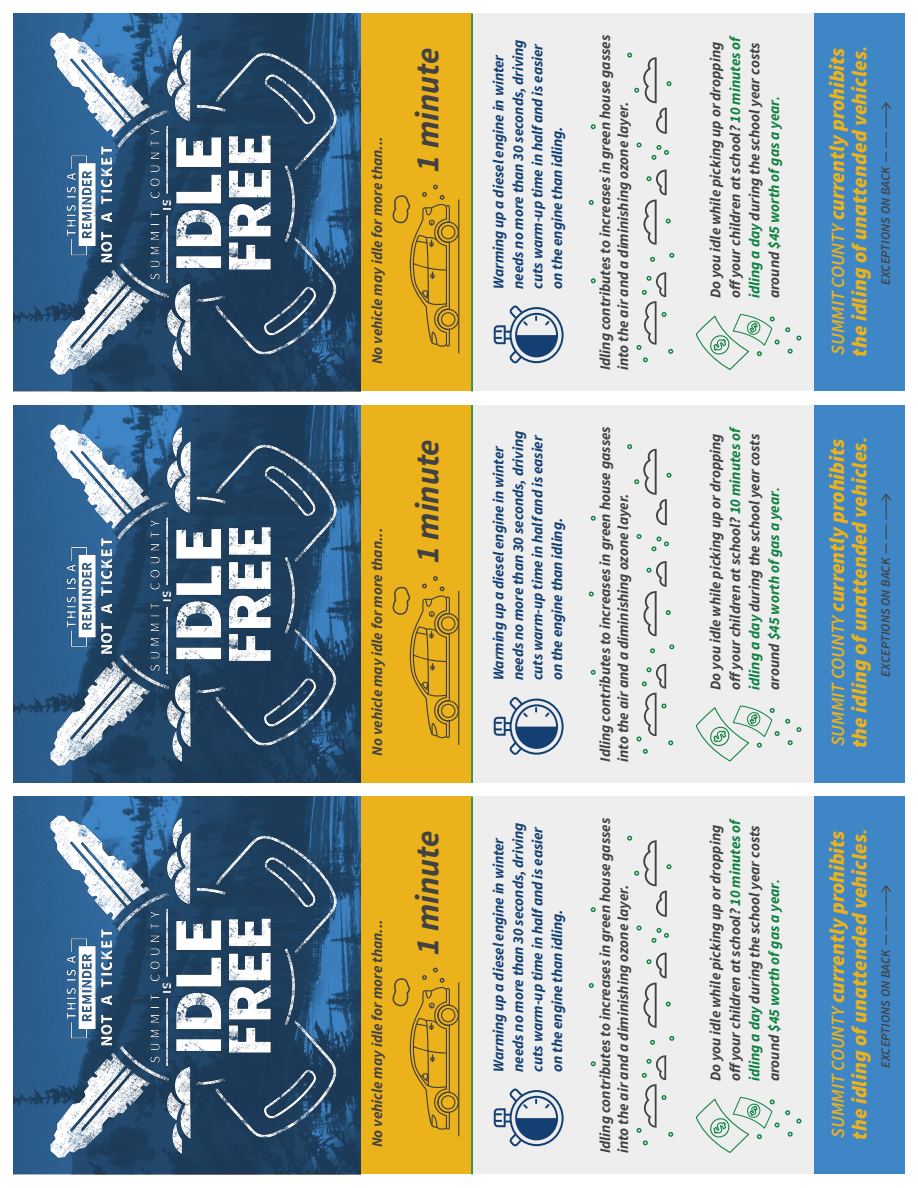
<style>
.page{position:relative;width:918px;height:1188px;background:#fff}
.page>*{position:absolute;margin:0;border:0;box-sizing:border-box;transform-origin:0 0}
.t1{font:italic 700 33px "Source Sans Pro";color:#434242}
.t2{font:italic 900 21px "Source Sans Pro";letter-spacing:.01em;color:#ecb21b}
.t3{font:italic 700 15px/19.5px "Source Sans Pro";color:#434242}
.t4{font:italic 700 15px/19.5px "Source Sans Pro";letter-spacing:-.005em;color:#143f72}
.t5{font:italic 600 12.75px "Source Sans Pro";letter-spacing:.01em;color:#434242}
.s1{color:#0e813f}
.s2{font-size:13.5px;color:#0e813f}
.s3{font-weight:600;font-size:18.75px}
.s4{font-size:16.5px}
</style>
<div class="page">
<div style="left:447px;top:796px;width:458px;height:378px;background:#eeeeef"></div>
<img style="left:14px;top:796px;width:341px;height:378px">
<div style="left:361px;top:796px;width:110px;height:378px;background:#ecb21b"></div>
<hr style="left:471px;top:796px;width:2px;height:378px;background:#0e813f">
<div style="left:815px;top:796px;width:90px;height:378px;background:#3f86c7"></div>
<svg style="left:494px;top:1089px;width:70px;height:57px"></svg>
<hr style="left:458px;top:982px;width:1px;height:155px;background:#434242">
<svg style="left:392px;top:968px;width:67px;height:162px"></svg>
<svg style="left:881px;top:885px;width:10px;height:60px"></svg>
<svg style="left:650px;top:1040px;width:5px;height:5px"></svg>
<svg style="left:669px;top:1036px;width:5px;height:5px"></svg>
<svg style="left:652px;top:928px;width:17px;height:15px"></svg>
<svg style="left:643px;top:953px;width:28px;height:75px"></svg>
<svg style="left:637px;top:926px;width:5px;height:4px"></svg>
<svg style="left:591px;top:907px;width:5px;height:5px"></svg>
<svg style="left:589px;top:983px;width:5px;height:5px"></svg>
<svg style="left:591px;top:1061px;width:5px;height:5px"></svg>
<svg style="left:627px;top:836px;width:44px;height:81px"></svg>
<svg style="left:637px;top:1055px;width:36px;height:90px"></svg>
<svg style="left:695px;top:1097px;width:106px;height:56px"></svg>
<div style="left:447px;top:405px;width:458px;height:378px;background:#eeeeef"></div>
<img style="left:14px;top:405px;width:341px;height:378px">
<div style="left:361px;top:405px;width:110px;height:378px;background:#ecb21b"></div>
<hr style="left:471px;top:405px;width:2px;height:378px;background:#0e813f">
<div style="left:815px;top:405px;width:90px;height:378px;background:#3f86c7"></div>
<svg style="left:494px;top:697px;width:70px;height:58px"></svg>
<hr style="left:458px;top:591px;width:1px;height:154px;background:#434242">
<svg style="left:392px;top:576px;width:67px;height:162px"></svg>
<svg style="left:881px;top:494px;width:10px;height:59px"></svg>
<svg style="left:650px;top:648px;width:5px;height:5px"></svg>
<svg style="left:669px;top:644px;width:5px;height:5px"></svg>
<svg style="left:652px;top:537px;width:17px;height:14px"></svg>
<svg style="left:643px;top:561px;width:28px;height:75px"></svg>
<svg style="left:637px;top:534px;width:5px;height:5px"></svg>
<svg style="left:591px;top:516px;width:5px;height:5px"></svg>
<svg style="left:589px;top:592px;width:5px;height:4px"></svg>
<svg style="left:591px;top:670px;width:5px;height:5px"></svg>
<svg style="left:627px;top:444px;width:44px;height:81px"></svg>
<svg style="left:637px;top:664px;width:36px;height:90px"></svg>
<svg style="left:695px;top:705px;width:106px;height:57px"></svg>
<div style="left:447px;top:14px;width:458px;height:378px;background:#eeeeef"></div>
<img style="left:14px;top:14px;width:341px;height:378px">
<div style="left:361px;top:14px;width:110px;height:378px;background:#ecb21b"></div>
<hr style="left:471px;top:14px;width:2px;height:378px;background:#0e813f">
<div style="left:815px;top:14px;width:90px;height:378px;background:#3f86c7"></div>
<svg style="left:494px;top:306px;width:70px;height:57px"></svg>
<hr style="left:458px;top:199px;width:1px;height:155px;background:#434242">
<svg style="left:392px;top:185px;width:67px;height:162px"></svg>
<svg style="left:881px;top:102px;width:10px;height:60px"></svg>
<svg style="left:650px;top:257px;width:5px;height:5px"></svg>
<svg style="left:669px;top:253px;width:5px;height:5px"></svg>
<svg style="left:652px;top:145px;width:17px;height:15px"></svg>
<svg style="left:643px;top:170px;width:28px;height:75px"></svg>
<svg style="left:637px;top:143px;width:5px;height:4px"></svg>
<svg style="left:591px;top:124px;width:5px;height:5px"></svg>
<svg style="left:589px;top:200px;width:5px;height:5px"></svg>
<svg style="left:591px;top:278px;width:5px;height:5px"></svg>
<svg style="left:627px;top:53px;width:44px;height:81px"></svg>
<svg style="left:637px;top:272px;width:36px;height:90px"></svg>
<svg style="left:695px;top:314px;width:106px;height:56px"></svg>
<p class="t3" style="left:367px;top:364px;width:229px;rotate:-90deg">No vehicle may idle for more than...</p>
<p class="t1" style="left:406px;top:172px;width:125px;rotate:-90deg">1 minute</p>
<p class="t3" style="left:367px;top:756px;width:229px;rotate:-90deg">No vehicle may idle for more than...</p>
<p class="t1" style="left:406px;top:563px;width:125px;rotate:-90deg">1 minute</p>
<p class="t3" style="left:367px;top:1147px;width:229px;rotate:-90deg">No vehicle may idle for more than...</p>
<p class="t1" style="left:406px;top:955px;width:125px;rotate:-90deg">1 minute</p>
<p class="t4" style="left:489px;top:289px;width:251px;rotate:-90deg">Warming up a diesel engine in winter needs no more than 30 seconds, driving cuts warm-up time in half and is easier on the engine than idling.</p>
<p class="t4" style="left:489px;top:680px;width:251px;rotate:-90deg">Warming up a diesel engine in winter needs no more than 30 seconds, driving cuts warm-up time in half and is easier on the engine than idling.</p>
<p class="t4" style="left:489px;top:1072px;width:251px;rotate:-90deg">Warming up a diesel engine in winter needs no more than 30 seconds, driving cuts warm-up time in half and is easier on the engine than idling.</p>
<p class="t3" style="left:596px;top:370px;width:337px;line-height:18px;rotate:-90deg">Idling contributes to increases in green house gasses into the air and a diminishing ozone layer.</p>
<p class="t3" style="left:596px;top:762px;width:337px;line-height:18px;rotate:-90deg">Idling contributes to increases in green house gasses into the air and a diminishing ozone layer.</p>
<p class="t3" style="left:596px;top:1153px;width:337px;line-height:18px;rotate:-90deg">Idling contributes to increases in green house gasses into the air and a diminishing ozone layer.</p>
<p class="t3" style="left:706px;top:298px;width:265px;rotate:-90deg">Do you idle while picking up or dropping off your children at school? <span class="s1">10 minutes of idling a day</span> during the school year costs around <span class="s1">$45 worth of gas a year</span><span class="s2">.</span></p>
<p class="t3" style="left:706px;top:690px;width:265px;rotate:-90deg">Do you idle while picking up or dropping off your children at school? <span class="s1">10 minutes of idling a day</span> during the school year costs around <span class="s1">$45 worth of gas a year</span><span class="s2">.</span></p>
<p class="t3" style="left:706px;top:1081px;width:265px;rotate:-90deg">Do you idle while picking up or dropping off your children at school? <span class="s1">10 minutes of idling a day</span> during the school year costs around <span class="s1">$45 worth of gas a year</span><span class="s2">.</span></p>
<p class="t2" style="left:824px;top:355px;width:309px;rotate:-90deg"><span class="s3">SUMMIT COUNTY</span> currently prohibits</p>
<p class="t2" style="left:846px;top:357px;width:312px;rotate:-90deg">the idling of unattended vehicles<span class="s4">.</span></p>
<p class="t5" style="left:878px;top:285px;width:121px;rotate:-90deg">EXCEPTIONS ON BACK</p>
<p class="t2" style="left:824px;top:746px;width:309px;rotate:-90deg"><span class="s3">SUMMIT COUNTY</span> currently prohibits</p>
<p class="t2" style="left:846px;top:748px;width:312px;rotate:-90deg">the idling of unattended vehicles<span class="s4">.</span></p>
<p class="t5" style="left:878px;top:677px;width:121px;rotate:-90deg">EXCEPTIONS ON BACK</p>
<p class="t2" style="left:824px;top:1138px;width:309px;rotate:-90deg"><span class="s3">SUMMIT COUNTY</span> currently prohibits</p>
<p class="t2" style="left:846px;top:1140px;width:312px;rotate:-90deg">the idling of unattended vehicles<span class="s4">.</span></p>
<p class="t5" style="left:878px;top:1068px;width:121px;rotate:-90deg">EXCEPTIONS ON BACK</p>
</div>
